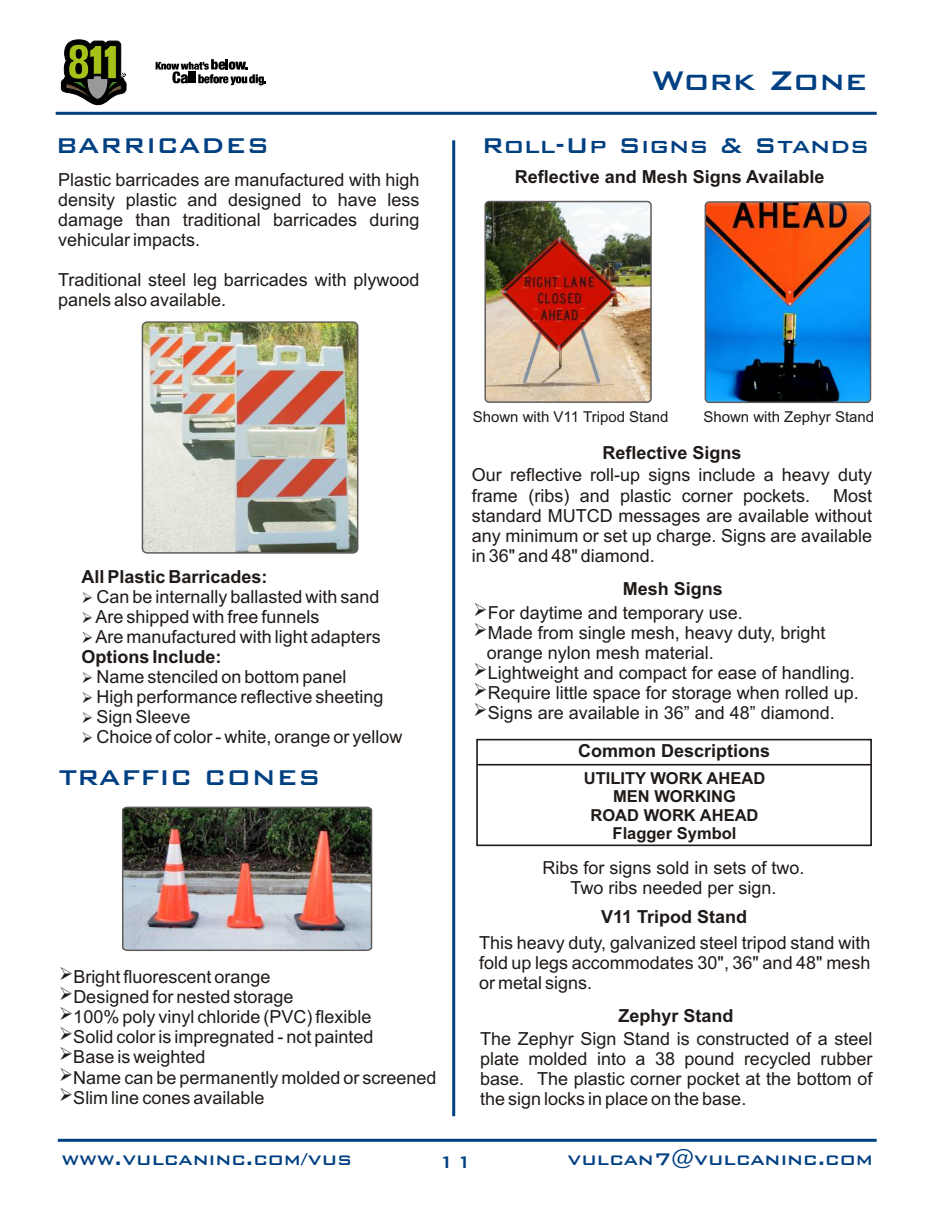
<style>
.page{position:relative;width:945px;height:1215px;background:#fff}
.page>*{position:absolute;margin:0;border:0;box-sizing:border-box;transform-origin:0 0}
.t1{font:500 36px "Bank Gothic BT";color:#004082}
.t2{font:500 28.5px "Bank Gothic BT";color:#004082}
.t3{font:500 22.5px "Bank Gothic BT";color:#004082}
.t4{font:18px/20.1px "Arial";color:#1f1a17}
.t5{font:700 18px "Arial";color:#1f1a17}
.t6{font:700 16.5px/18.5px "Arial";color:#1f1a17;text-align:center}
.t7{font:15px "Arial";color:#1f1a17}
.s1{font-weight:700}
</style>
<div class="page">
<hr style="left:56px;top:112px;width:821px;height:3px;background:#004082">
<svg style="left:61px;top:39px;width:65px;height:66px"></svg>
<svg style="left:156px;top:59px;width:110px;height:26px"></svg>
<img style="left:143px;top:322px;width:214px;height:231px;border-radius:5px">
<div style="left:142px;top:321px;width:216px;height:233px;border:2px solid #615c5c;border-radius:5px"></div>
<img style="left:122px;top:806px;width:251px;height:145px">
<img style="left:485px;top:202px;width:166px;height:200px;border-radius:4px">
<div style="left:484px;top:201px;width:168px;height:202px;border:2px solid #615c5c;border-radius:4px"></div>
<img style="left:705px;top:202px;width:166px;height:200px;border-radius:4px">
<div style="left:705px;top:201px;width:166px;height:202px;border:2px solid #615c5c;border-radius:4px"></div>
<div style="left:476px;top:739px;width:396px;height:107px;border:2px solid #1f1a17"></div>
<hr style="left:477px;top:764px;width:394px;height:2px;background:#1f1a17">
<hr style="left:58px;top:1139px;width:819px;height:3px;background:#004082">
<hr style="left:452px;top:140px;width:3px;height:976px;background:#004082">
<p class="t2" style="left:55px;top:132px;width:216px">BARRICADES</p>
<p class="t4" style="left:58px;top:171px;width:363px;text-align:justify">Plastic barricades are manufactured with high density plastic and designed to have less damage than traditional barricades during vehicular impacts.</p>
<p class="t4" style="left:58px;top:272px;width:363px">Traditional steel leg barricades with plywood panels also available.</p>
<p class="t1" style="left:652px;top:62px;width:217px">Work Zone</p>
<p class="t2" style="left:481px;top:132px;width:389px">Roll-Up Signs &amp; Stands</p>
<p class="t5" style="left:515px;top:170px;width:311px">Reflective and Mesh Signs Available</p>
<p class="t5" style="left:81px;top:569px;width:188px">All Plastic Barricades:</p>
<p class="t4" style="left:95px;top:588px;width:287px;text-indent:-14px">➢Can be internally ballasted with sand<br>Are shipped with free funnels<br>Are manufactured with light adapters</p>
<p class="t5" style="left:81px;top:650px;width:142px">Options Include:</p>
<p class="t4" style="left:81px;top:668px;width:267px">➢Name stenciled on bottom panel</p>
<p class="t4" style="left:96px;top:689px;width:289px">High performance reflective sheeting</p>
<p class="t4" style="left:96px;top:709px;width:308px">Sign Sleeve<br>Choice of color - white, orange or yellow</p>
<p class="t2" style="left:59px;top:763px;width:263px">TRAFFIC CONES</p>
<p class="t4" style="left:59px;top:960px;width:213px;line-height:37.2px;text-indent:14px">Bright fluorescent orange ➢</p>
<p class="t4" style="left:59px;top:980px;width:236px;line-height:37.2px;text-indent:14px">Designed for nested storage ➢</p>
<p class="t4" style="left:59px;top:1000px;width:314px;line-height:37.2px;text-indent:14px">100% poly vinyl chloride (PVC) flexible ➢</p>
<p class="t4" style="left:59px;top:1020px;width:316px;line-height:37.2px;text-indent:14px">Solid color is impregnated - not painted ➢</p>
<p class="t4" style="left:59px;top:1040px;width:148px;line-height:37.2px;text-indent:14px">Base is weighted ➢</p>
<p class="t4" style="left:73px;top:1069px;width:365px">Name can be permanently molded or screened<br>Slim line cones available</p>
<p class="t7" style="left:473px;top:411px;width:197px">Shown with V11 Tripod Stand</p>
<p class="t7" style="left:703px;top:411px;width:172px">Shown with Zephyr Stand</p>
<p class="t4" style="left:472px;top:444px;width:402px;line-height:22.2px;text-align:center"><span class="s1">Reflective Signs<br></span>Our reflective roll-up signs include a heavy duty</p>
<p class="t4" style="left:472px;top:487px;width:340px">frame (ribs) and plastic corner pockets.</p>
<p class="t4" style="left:472px;top:487px;width:402px;text-align:justify;text-indent:361px">Most standard MUTCD messages are available without any minimum or set up charge. Signs are available in 36" and 48" diamond.</p>
<p class="t5" style="left:623px;top:582px;width:102px">Mesh Signs</p>
<p class="t4" style="left:488px;top:604px;width:339px">For daytime and temporary use.<br>Made from single mesh, heavy duty, bright</p>
<p class="t4" style="left:487px;top:644px;width:374px">orange nylon mesh material.<br>Lightweight and compact for ease of handling.<br>Require little space for storage when rolled up.</p>
<p class="t4" style="left:473px;top:705px;width:363px">➢Signs are available in 36” and 48” diamond.</p>
<p class="t5" style="left:578px;top:744px;width:194px">Common Descriptions</p>
<p class="t6" style="left:584px;top:770px;width:183px">UTILITY WORK AHEAD<br>MEN WORKING<br>ROAD WORK AHEAD<br>Flagger Symbol</p>
<p class="t4" style="left:543px;top:859px;width:264px;text-align:center">Ribs for signs sold in sets of two.<br>Two ribs needed per sign.</p>
<p class="t4" style="left:479px;top:905px;width:393px;line-height:25.8px;text-align:center"><span class="s1">V11 Tripod Stand<br></span>This heavy duty, galvanized steel tripod stand with</p>
<p class="t4" style="left:479px;top:954px;width:393px">fold up legs accommodates 30", 36" and 48" mesh or metal signs.</p>
<p class="t5" style="left:618px;top:1009px;width:117px">Zephyr Stand</p>
<p class="t4" style="left:480px;top:1030px;width:394px;text-align:justify">The Zephyr Sign Stand is constructed of a steel plate molded into a 38 pound recycled rubber base. The plastic corner pocket at the bottom of the sign locks in place on the base.</p>
<p class="t3" style="left:61px;top:1148px;width:292px">www.vulcaninc.com/vus</p>
<p class="t3" style="left:567px;top:1148px;width:307px">vulcan7@vulcaninc.com</p>
<p class="t3" style="left:438px;top:1151px;width:36px">11</p>
</div>
